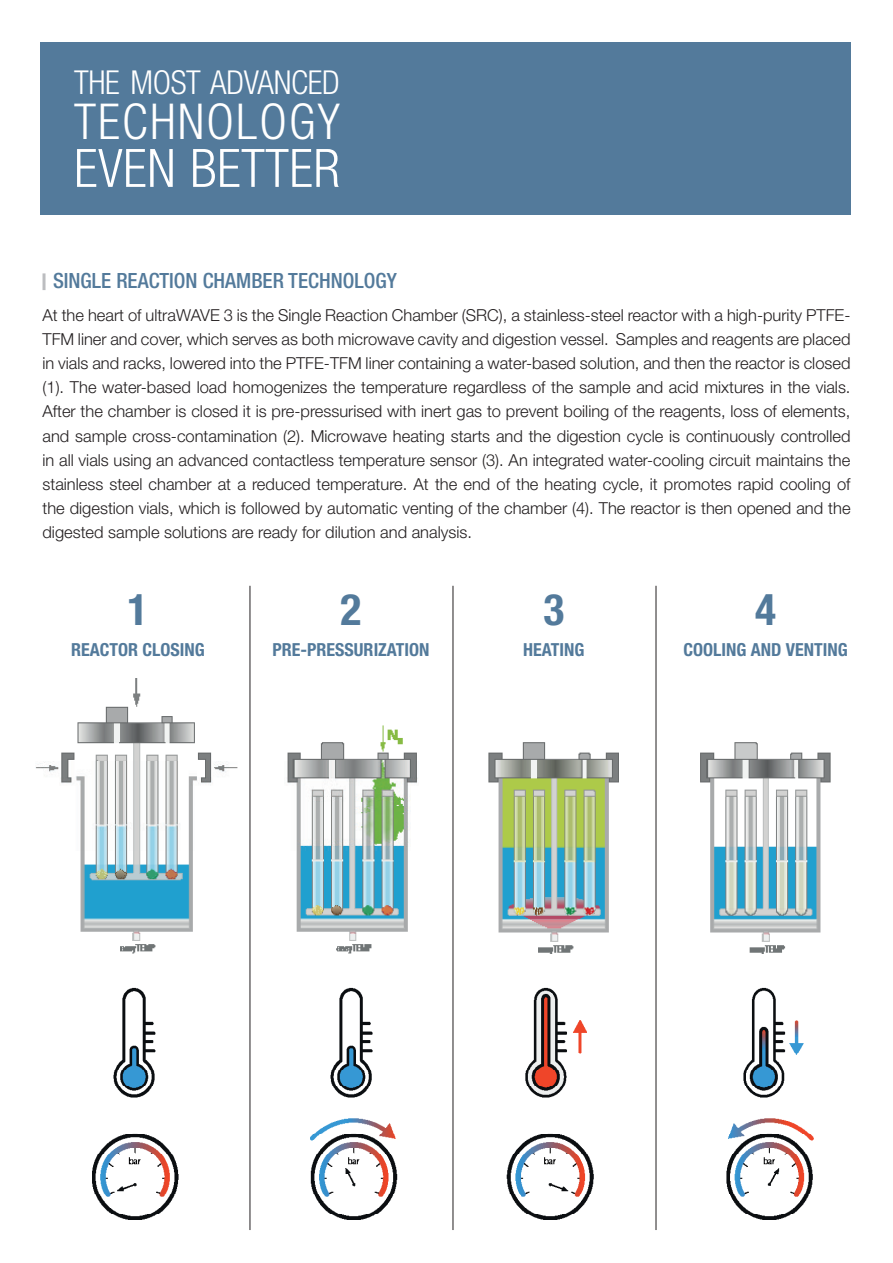
<style>
.page{position:relative;width:893px;height:1263px;background:#fff}
.page>*{position:absolute;margin:0;border:0;box-sizing:border-box;transform-origin:0 0}
.t1{font:300 condensed 52.95px "Helvetica Neue LT Std";letter-spacing:.01em;color:#fff}
.t2{font:300 condensed 49.5px "Helvetica Neue LT Std";letter-spacing:.045em;color:#fff}
.t3{font:700 condensed 43.5px "Helvetica Neue LT Std";color:#537a9b}
.t4{font:300 condensed 33px "Helvetica Neue LT Std";letter-spacing:-.01em;color:#fff}
.t5{font:500 condensed 21px "Helvetica Neue LT Std";color:#537a9b}
.t6{font:700 condensed 18px "Helvetica Neue LT Std";color:#537a9b}
.t7{font:300 16.5px/24px "Helvetica Neue LT Std";color:#231f20;text-align:justify}
</style>
<div class="page">
<div style="left:40px;top:43px;width:810px;height:172px;background:#537a9b"></div>
<hr style="left:43px;top:273px;width:3px;height:17px;background:#bcbdc0">
<img style="left:36px;top:678px;width:202px;height:276px">
<img style="left:287px;top:725px;width:131px;height:229px">
<img style="left:488px;top:742px;width:131px;height:212px">
<img style="left:700px;top:742px;width:131px;height:212px">
<img style="left:113px;top:988px;width:43px;height:110px">
<img style="left:93px;top:1133px;width:86px;height:87px">
<hr style="left:250px;top:586px;width:1px;height:644px;background:#231f20">
<hr style="left:453px;top:586px;width:1px;height:644px;background:#231f20">
<hr style="left:656px;top:586px;width:1px;height:644px;background:#231f20">
<img style="left:331px;top:988px;width:42px;height:110px">
<img style="left:310px;top:1118px;width:87px;height:102px">
<img style="left:525px;top:988px;width:61px;height:110px">
<img style="left:506px;top:1133px;width:88px;height:87px">
<img style="left:743px;top:988px;width:61px;height:110px">
<img style="left:726px;top:1118px;width:88px;height:102px">
<h3 class="t4" style="left:74px;top:64px;width:267px">THE MOST ADVANCED</h3>
<h2 class="t2" style="left:74px;top:93px;width:267px">TECHNOLOGY</h2>
<h1 class="t1" style="left:74px;top:138px;width:267px">EVEN BETTER</h1>
<p class="t5" style="left:53px;top:268px;width:345px">SINGLE REACTION CHAMBER TECHNOLOGY</p>
<p class="t7" style="left:43px;top:303px;width:809px">At the heart of ultraWAVE 3 is the Single Reaction Chamber (SRC), a stainless-steel reactor with a high-purity PTFE-TFM liner and cover, which serves as both microwave cavity and digestion vessel. Samples and reagents are placed in vials and racks, lowered into the PTFE-TFM liner containing a water-based solution, and then the reactor is closed (1). The water-based load homogenizes the temperature regardless of the sample and acid mixtures in the vials.<br>After the chamber is closed it is pre-pressurised with inert gas to prevent boiling of the reagents, loss of elements, and sample cross-contamination (2). Microwave heating starts and the digestion cycle is continuously controlled in all vials using an advanced contactless temperature sensor (3). An integrated water-cooling circuit maintains the stainless steel chamber at a reduced temperature. At the end of the heating cycle, it promotes rapid cooling of the digestion vials, which is followed by automatic venting of the chamber (4). The reactor is then opened and the digested sample solutions are ready for dilution and analysis.</p>
<h3 class="t3" style="left:128px;top:583px;width:22px">1</h3>
<h3 class="t3" style="left:341px;top:583px;width:22px">2</h3>
<h3 class="t3" style="left:543px;top:583px;width:22px">3</h3>
<h3 class="t3" style="left:755px;top:583px;width:22px">4</h3>
<p class="t6" style="left:71px;top:639px;width:135px">REACTOR CLOSING</p>
<p class="t6" style="left:273px;top:639px;width:158px">PRE-PRESSURIZATION</p>
<p class="t6" style="left:523px;top:639px;width:63px">HEATING</p>
<p class="t6" style="left:683px;top:639px;width:166px">COOLING AND VENTING</p>
</div>
